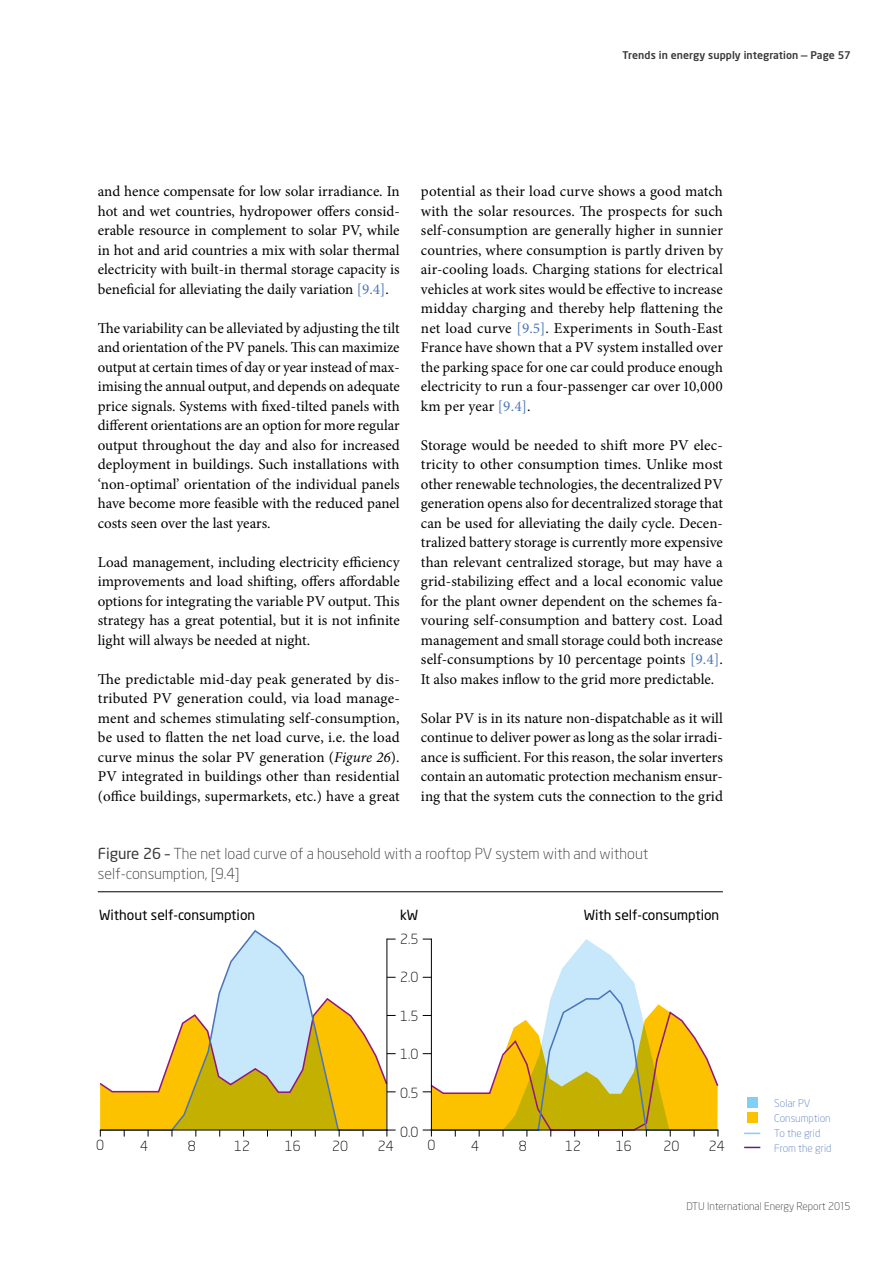
<style>
.page{position:relative;width:893px;height:1263px;background:#fff}
.page>*{position:absolute;margin:0;border:0;box-sizing:border-box;transform-origin:0 0}
.t1{font:15px/19.5px "Minion Pro";color:#000;text-align:justify}
.t2{font:300 15px/19.5px "Neo Sans Std";color:#393938}
.t3{font:13.8px "Neo Sans Std";color:#000}
.t4{font:300 13.8px "Neo Sans Std";color:#000}
.t5{font:300 10.5px/15px "Neo Sans Std";color:#5f81c1}
.t6{font:500 10.5px "Neo Sans Std";letter-spacing:.01em;color:#393938}
.t7{font:300 10.5px "Neo Sans Std";color:#393938}
.s1{color:#4a75ba}
.s2{font-style:italic}
.s3{font-weight:400}
</style>
<div class="page">
<svg style="left:217px;top:938px;width:171px;height:59px"></svg>
<svg style="left:99px;top:997px;width:297px;height:139px"></svg>
<svg style="left:431px;top:938px;width:205px;height:50px"></svg>
<svg style="left:423px;top:988px;width:296px;height:148px"></svg>
<div style="left:747px;top:1097px;width:11px;height:11px;background:#81cff5"></div>
<div style="left:747px;top:1112px;width:11px;height:11px;background:#fcc200"></div>
<svg style="left:744px;top:1132px;width:16px;height:2px"></svg>
<svg style="left:744px;top:1147px;width:16px;height:1px"></svg>
<hr style="left:98px;top:891px;width:625px;height:1px;background:#000">
<p class="t6" style="left:622px;top:48px;width:229px">Trends in energy supply integration — Page 57</p>
<p class="t1" style="left:98px;top:182px;width:303px">and hence compensate for low solar irradiance. In hot and wet countries, hydropower offers consid&shy;erable resource in complement to solar PV, while in hot and arid countries a mix with solar thermal electricity with built-in thermal storage capacity is beneficial for alleviating the daily variation <span class="s1">[9.4]</span>.</p>
<p class="t1" style="left:98px;top:318px;width:303px">The variability can be alleviated by adjusting the tilt and orientation of the PV panels. This can maximize output at certain times of day or year instead of max&shy;imising the annual output, and depends on adequate price signals. Systems with fixed-tilted panels with different orientations are an option for more regular output throughout the day and also for increased deployment in buildings. Such installations with ‘non-optimal’ orientation of the individual panels have become more feasible with the reduced panel costs seen over the last years.</p>
<p class="t1" style="left:98px;top:552px;width:303px">Load management, including electricity efficiency improvements and load shifting, offers affordable options for integrating the variable PV output. This strategy has a great potential, but it is not infinite light will always be needed at night.</p>
<p class="t1" style="left:98px;top:669px;width:303px">The predictable mid-day peak generated by dis&shy;tributed PV generation could, via load manage&shy;ment and schemes stimulating self-consumption, be used to flatten the net load curve, i.e. the load curve minus the solar PV generation (<span class="s2">Figure 26</span>).<br>PV integrated in buildings other than residential (office buildings, supermarkets, etc.) have a great</p>
<p class="t1" style="left:421px;top:182px;width:303px">potential as their load curve shows a good match with the solar resources. The prospects for such self-consumption are generally higher in sunnier countries, where consumption is partly driven by air-cooling loads. Charging stations for electrical vehicles at work sites would be effective to increase midday charging and thereby help flattening the net load curve <span class="s1">[9.5]</span>. Experiments in South-East France have shown that a PV system installed over the parking space for one car could produce enough electricity to run a four-passenger car over 10,000 km per year <span class="s1">[9.4]</span>.</p>
<p class="t1" style="left:421px;top:435px;width:303px">Storage would be needed to shift more PV elec&shy;tricity to other consumption times. Unlike most other renewable technologies, the decentralized PV generation opens also for decentralized storage that can be used for alleviating the daily cycle. Decen&shy;tralized battery storage is currently more expensive than relevant centralized storage, but may have a grid-stabilizing effect and a local economic value for the plant owner dependent on the schemes fa&shy;vouring self-consumption and battery cost. Load management and small storage could both increase self-consumptions by 10 percentage points <span class="s1">[9.4]</span>.<br>It also makes inflow to the grid more predictable.</p>
<p class="t1" style="left:421px;top:708px;width:303px">Solar PV is in its nature non-dispatchable as it will continue to deliver power as long as the solar irradi&shy;ance is sufficient. For this reason, the solar inverters contain an automatic protection mechanism ensur&shy;ing that the system cuts the connection to the grid</p>
<p class="t2" style="left:98px;top:844px;width:552px"><span class="s3">Figure 26 –</span> The net load curve of a household with a rooftop PV system with and without self-consumption, [9.4]</p>
<p class="t3" style="left:99px;top:907px;width:158px">Without self-consumption</p>
<p class="t3" style="left:400px;top:907px;width:20px">kW</p>
<p class="t3" style="left:584px;top:907px;width:137px">With self-consumption</p>
<p class="t4" style="left:400px;top:930px;width:20px">2.5</p>
<p class="t4" style="left:400px;top:969px;width:20px">2.0</p>
<p class="t4" style="left:400px;top:1007px;width:20px">1.5</p>
<p class="t4" style="left:400px;top:1046px;width:20px">1.0</p>
<p class="t4" style="left:400px;top:1085px;width:20px">0.5</p>
<p class="t4" style="left:400px;top:1123px;width:20px">0.0</p>
<p class="t4" style="left:96px;top:1137px;width:10px">0</p>
<p class="t4" style="left:140px;top:1138px;width:10px">4</p>
<p class="t4" style="left:188px;top:1138px;width:10px">8</p>
<p class="t4" style="left:234px;top:1138px;width:18px">12</p>
<p class="t4" style="left:285px;top:1138px;width:18px">16</p>
<p class="t4" style="left:332px;top:1138px;width:18px">20</p>
<p class="t4" style="left:378px;top:1138px;width:18px">24</p>
<p class="t4" style="left:427px;top:1137px;width:10px">0</p>
<p class="t4" style="left:471px;top:1138px;width:10px">4</p>
<p class="t4" style="left:519px;top:1138px;width:10px">8</p>
<p class="t4" style="left:565px;top:1138px;width:18px">12</p>
<p class="t4" style="left:616px;top:1138px;width:18px">16</p>
<p class="t4" style="left:663px;top:1138px;width:18px">20</p>
<p class="t4" style="left:709px;top:1138px;width:18px">24</p>
<p class="t5" style="left:774px;top:1095px;width:59px">Solar PV<br>Consumption<br>To the grid<br>From the grid</p>
<p class="t7" style="left:686px;top:1200px;width:166px">DTU International Energy Report 2015</p>
</div>
